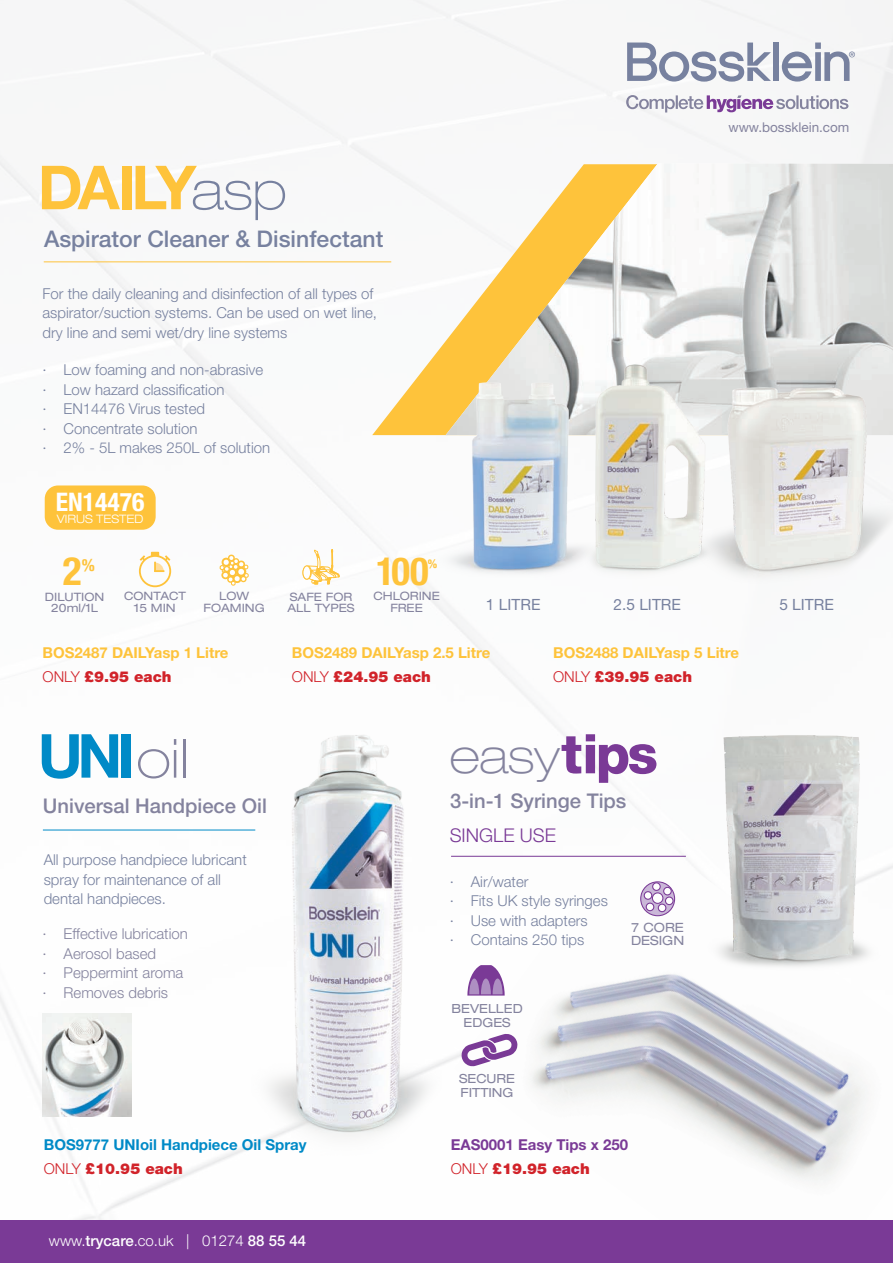
<style>
.page{position:relative;width:893px;height:1263px;background:#fff}
.page>*{position:absolute;margin:0;border:0;box-sizing:border-box;transform-origin:0 0}
.t1{font:700 60.75px "Helvetica Neue LT Std";letter-spacing:-.08em;color:#fec33b}
.t2{font:700 60.75px "Helvetica Neue LT Std";color:#008ac7}
.t3{font:100 expanded 48.6px "Helvetica Neue LT Std";color:#84839e}
.t4{font:700 condensed 39.15px "Helvetica Neue LT Std";color:#fec33b}
.t5{font:700 condensed 38.7px "Helvetica Neue LT Std";color:#fec33b}
.t6{font:700 condensed 25.65px "Helvetica Neue LT Std";color:#fff}
.t7{font:500 22.95px "Helvetica Neue LT Std";color:#77819f}
.t8{font:500 20.25px "Helvetica Neue LT Std";color:#84839e}
.t9{font:300 18.9px "Helvetica Neue LT Std";color:#7a3a96}
.t10{font:700 condensed 16.8px "Helvetica Neue LT Std";color:#fec33b}
.t11{font:15.45px "Helvetica Neue LT Std";color:#77819f}
.t12{font:300 15px/19.5px "Helvetica Neue LT Std";color:#77819f}
.t13{font:700 15px/24px "Helvetica Neue LT Std";color:#fec33b}
.t14{font:300 15px/19.5px "Helvetica Neue LT Std";color:#84839e}
.t15{font:700 15px/24px "Helvetica Neue LT Std";color:#008ac7}
.t16{font:700 15px/24px "Helvetica Neue LT Std";color:#7a3a96}
.t17{font:300 15px "Helvetica Neue LT Std";color:#fff}
.t18{font:13.5px "Helvetica Neue LT Std";color:#84839e}
.t19{font:expanded 12.75px/12.8px "Helvetica Neue LT Std";color:#84839e}
.t20{font:expanded 12.6px/14.1px "Helvetica Neue LT Std";color:#84839e;text-align:center}
.t21{font:700 condensed 12.15px "Helvetica Neue LT Std";color:#fec33b}
.t22{font:300 expanded 11.7px "Helvetica Neue LT Std";color:#fff}
.t23{font:expanded 11.55px/11.6px "Helvetica Neue LT Std";color:#84839e;text-align:center}
.s1{font-weight:100;font-stretch:expanded;font-size:54px;color:#77819f}
.s2{font-weight:300;color:#d1232a}
.s3{font-weight:900;color:#d1232a}
.s4{font-weight:100;font-stretch:expanded;font-size:54px;color:#84839e}
.s5{font-weight:800;font-stretch:normal;font-size:54.75px;color:#7a3a96}
.s6{font-weight:500}
</style>
<div class="page">
<img style="left:503px;top:825px;width:378px;height:370px">
<hr style="left:451px;top:856px;width:235px;height:1px;background:#7a3a96">
<div style="left:0;top:1220px;width:893px;height:43px;background:#7a3a96"></div>
<div style="left:773px;top:43px;width:6px;height:38px;background:#77819f"></div>
<svg style="left:782px;top:43px;width:73px;height:39px"></svg>
<svg style="left:627px;top:43px;width:144px;height:39px"></svg>
<svg style="left:626px;top:95px;width:222px;height:17px"></svg>
<svg style="left:372px;top:164px;width:74px;height:271px"></svg>
<img style="left:446px;top:163px;width:447px;height:204px">
<hr style="left:44px;top:261px;width:347px;height:1px;background:#fec33b">
<img style="left:657px;top:711px;width:236px;height:279px">
<svg style="left:641px;top:882px;width:34px;height:34px"></svg>
<div style="left:640px;top:881px;width:35px;height:35px;border:1px solid #7a3a96;border-radius:50%"></div>
<div style="left:652px;top:893px;width:11px;height:10px;background:#fff;border-radius:50%"></div>
<div style="left:652px;top:892px;width:11px;height:12px;border:1px solid #7a3a96;border-radius:50%"></div>
<div style="left:646px;top:903px;width:8px;height:8px;background:#fff;border-radius:50%"></div>
<div style="left:646px;top:902px;width:8px;height:9px;border:1px solid #7a3a96;border-radius:50%"></div>
<div style="left:658px;top:904px;width:8px;height:8px;background:#fff;border-radius:50%"></div>
<div style="left:658px;top:903px;width:8px;height:9px;border:1px solid #7a3a96;border-radius:50%"></div>
<div style="left:665px;top:897px;width:8px;height:8px;background:#fff;border-radius:50%"></div>
<div style="left:665px;top:896px;width:9px;height:9px;border:1px solid #7a3a96;border-radius:50%"></div>
<div style="left:644px;top:892px;width:8px;height:7px;background:#fff;border-radius:50%"></div>
<div style="left:644px;top:891px;width:8px;height:9px;border:1px solid #7a3a96;border-radius:50%"></div>
<div style="left:653px;top:883px;width:7px;height:7px;background:#fff;border-radius:50%"></div>
<div style="left:652px;top:882px;width:9px;height:9px;border:1px solid #7a3a96;border-radius:50%"></div>
<div style="left:664px;top:887px;width:7px;height:8px;background:#fff;border-radius:50%"></div>
<div style="left:663px;top:887px;width:9px;height:8px;border:1px solid #7a3a96;border-radius:50%"></div>
<hr style="left:43px;top:830px;width:212px;height:1px;background:#008ac7">
<img style="left:189px;top:734px;width:314px;height:439px">
<img style="left:43px;top:1013px;width:88px;height:104px">
<svg style="left:466px;top:963px;width:40px;height:34px"></svg>
<svg style="left:461px;top:1034px;width:57px;height:32px"></svg>
<img style="left:679px;top:362px;width:214px;height:240px">
<div style="left:45px;top:485px;width:111px;height:45px;background:#fec33b;border-radius:13px"></div>
<svg style="left:139px;top:552px;width:32px;height:35px"></svg>
<svg style="left:302px;top:549px;width:38px;height:36px"></svg>
<svg style="left:218px;top:553px;width:31px;height:34px"></svg>
<img style="left:424px;top:367px;width:148px;height:216px">
<img style="left:572px;top:352px;width:147px;height:236px">
<h1 class="t1" style="left:38px;top:150px;width:250px">DAILY<span class="s1">asp</span></h1>
<h3 class="t7" style="left:44px;top:225px;width:341px">Aspirator Cleaner &amp; Disinfectant</h3>
<p class="t12" style="left:43px;top:284px;width:336px">For the daily cleaning and disinfection of all types of aspirator/suction systems. Can be used on wet line, dry line and semi wet/dry line systems</p>
<p class="t12" style="left:43px;top:360px;width:229px">· Low foaming and non-abrasive · Low hazard classification<br>· EN14476 Virus tested<br>· Concentrate solution<br>· 2% - 5L makes 250L of solution</p>
<h3 class="t6" style="left:56px;top:486px;width:90px">EN14476</h3>
<p class="t22" style="left:57px;top:511px;width:88px">VIRUS TESTED</p>
<h3 class="t4" style="left:63px;top:547px;width:20px">2</h3>
<p class="t10" style="left:82px;top:554px;width:15px">%</p>
<p class="t23" style="left:45px;top:591px;width:61px">DILUTION<br>20ml/1L</p>
<p class="t23" style="left:287px;top:590px;width:69px;text-align:left">SAFE FOR<br>ALL TYPES</p>
<h3 class="t5" style="left:376px;top:547px;width:54px">100</h3>
<p class="t21" style="left:428px;top:556px;width:11px">%</p>
<p class="t23" style="left:373px;top:590px;width:68px">CHLORINE<br>FREE</p>
<p class="t23" style="left:204px;top:590px;width:63px">LOW<br>FOAMING</p>
<p class="t11" style="left:486px;top:595px;width:56px">1 LITRE</p>
<p class="t11" style="left:614px;top:595px;width:69px">2.5 LITRE</p>
<p class="t23" style="left:124px;top:590px;width:64px">CONTACT<br>15 MIN</p>
<p class="t18" style="left:728px;top:119px;width:122px">www.bossklein.com</p>
<p class="t11" style="left:779px;top:595px;width:56px">5 LITRE</p>
<p class="t13" style="left:43px;top:641px;width:187px">BOS2487 DAILYasp 1 Litre<br><span class="s2">ONLY</span> <span class="s3">£9.95 each</span></p>
<p class="t13" style="left:292px;top:641px;width:200px">BOS2489 DAILYasp 2.5 Litre<br><span class="s2">ONLY</span> <span class="s3">£24.95 each</span></p>
<p class="t13" style="left:553px;top:641px;width:187px">BOS2488 DAILYasp 5 Litre<br><span class="s2">ONLY</span> <span class="s3">£39.95 each</span></p>
<h1 class="t2" style="left:38px;top:718px;width:152px">UNI<span class="s4">oil</span></h1>
<h3 class="t8" style="left:43px;top:794px;width:225px">Universal Handpiece Oil</h3>
<p class="t12" style="left:44px;top:850px;width:205px">All purpose handpiece lubricant spray for maintenance of all dental handpieces.</p>
<p class="t14" style="left:43px;top:924px;width:147px">· Effective lubrication · Aerosol based<br>· Peppermint aroma · Removes debris</p>
<h2 class="t3" style="left:450px;top:727px;width:210px">easy<span class="s5">tips</span></h2>
<h3 class="t8" style="left:450px;top:789px;width:178px">3-in-1 Syringe Tips</h3>
<p class="t9" style="left:450px;top:823px;width:108px">SINGLE USE</p>
<p class="t12" style="left:450px;top:871px;width:160px">· Air/water<br>· Fits UK style syringes · Use with adapters<br>· Contains 250 tips</p>
<p class="t19" style="left:631px;top:921px;width:55px">7 CORE<br>DESIGN</p>
<p class="t20" style="left:451px;top:1001px;width:73px">BEVELLED<br>EDGES</p>
<p class="t20" style="left:459px;top:1071px;width:57px;text-align:left">SECURE<br>FITTING</p>
<p class="t15" style="left:44px;top:1132px;width:264px">BOS9777 UNIoil Handpiece Oil Spray<br><span class="s2">ONLY</span> <span class="s3">£10.95 each</span></p>
<p class="t16" style="left:451px;top:1132px;width:179px">EAS0001 Easy Tips x 250<br><span class="s2">ONLY</span> <span class="s3">£19.95 each</span></p>
<p class="t17" style="left:49px;top:1231px;width:259px">www.<span class="s6">trycare</span>.co.uk | 01274 <span class="s6">88 55 44</span></p>
</div>
